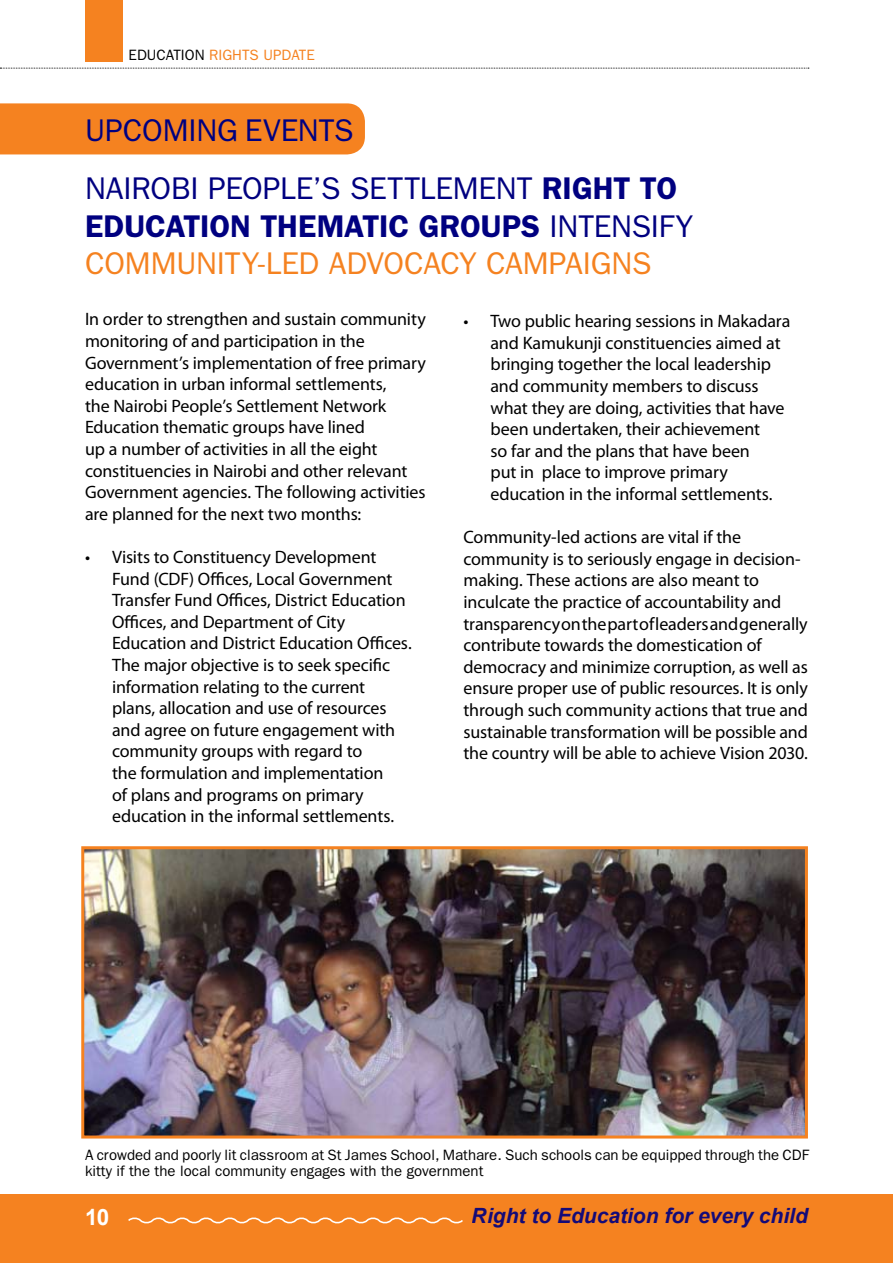
<style>
.page{position:relative;width:893px;height:1263px;background:#fff}
.page>*{position:absolute;margin:0;border:0;box-sizing:border-box;transform-origin:0 0}
.t1{font:31.5px/37.8px "Franklin Gothic";letter-spacing:-.005em;color:#000080}
.t2{font:700 22.5px "Arial";color:#fff}
.t3{font:italic 700 21px "Arial";color:#000080}
.t4{font:18px/21.6px "Myriad Pro";letter-spacing:-.01em;color:#000}
.t5{font:15px/16.5px "Franklin Gothic";color:#000}
.t6{font:15px "Franklin Gothic";color:#f58220}
.s1{color:#000}
.s2{font-weight:600}
.s3{color:#f58220}
</style>
<div class="page">
<div style="left:0;top:1195px;width:893px;height:68px;background:#f58220"></div>
<div style="left:85px;top:0;width:38px;height:62px;background:#f58220"></div>
<svg style="left:128px;top:1217px;width:335px;height:7px"></svg>
<svg style="left:0;top:68px;width:809px;height:1px"></svg>
<div style="left:0;top:103px;width:365px;height:51px;background:#f58220"></div>
<img style="left:85px;top:850px;width:719px;height:284px">
<div style="left:81px;top:846px;width:727px;height:292px;border:3px solid #f58220"></div>
<p class="t6" style="left:129px;top:47px;width:188px"><span class="s1">EDUCATION</span> RIGHTS UPDATE</p>
<h1 class="t1" style="left:85px;top:111px;width:270px">UPCOMING EVENTS</h1>
<h1 class="t1" style="left:85px;top:168px;width:610px">NAIROBI PEOPLE’S SETTLEMENT <span class="s2">RIGHT TO<br>EDUCATION THEMATIC GROUPS</span> INTENSIFY<br><span class="s3">COMMUNITY-LED ADVOCACY CAMPAIGNS</span></h1>
<p class="t4" style="left:85px;top:308px;width:342px">In order to strengthen and sustain community monitoring of and participation in the Government’s implementation of free primary education in urban informal settlements,<br>the Nairobi People’s Settlement Network Education thematic groups have lined<br>up a number of activities in all the eight constituencies in Nairobi and other relevant Government agencies. The following activities are planned for the next two months:</p>
<p class="t4" style="left:112px;top:546px;width:301px;text-indent:-27px">• Visits to Constituency Development Fund (CDF) Offices, Local Government Transfer Fund Offices, District Education Offices, and Department of City Education and District Education Offices.<br>The major objective is to seek specific information relating to the current plans, allocation and use of resources and agree on future engagement with community groups with regard to<br>the formulation and implementation<br>of plans and programs on primary education in the informal settlements.</p>
<p class="t4" style="left:490px;top:310px;width:301px;text-indent:-27px">• Two public hearing sessions in Makadara and Kamukunji constituencies aimed at bringing together the local leadership and community members to discuss what they are doing, activities that have been undertaken, their achievement<br>so far and the plans that have been<br>put in place to improve primary education in the informal settlements.</p>
<p class="t4" style="left:463px;top:526px;width:346px">Community-led actions are vital if the community is to seriously engage in decision&shy;making. These actions are also meant to inculcate the practice of accountability and transparency on the part of leaders and generally contribute towards the domestication of democracy and minimize corruption, as well as ensure proper use of public resources. It is only through such community actions that true and sustainable transformation will be possible and the country will be able to achieve Vision 2030.</p>
<p class="t5" style="left:85px;top:1146px;width:725px">A crowded and poorly lit classroom at St James School, Mathare. Such schools can be equipped through the CDF kitty if the the local community engages with the government</p>
<p class="t2" style="left:85px;top:1202px;width:26px">10</p>
<p class="t3" style="left:472px;top:1202px;width:338px">Right to Education for every child</p>
</div>
